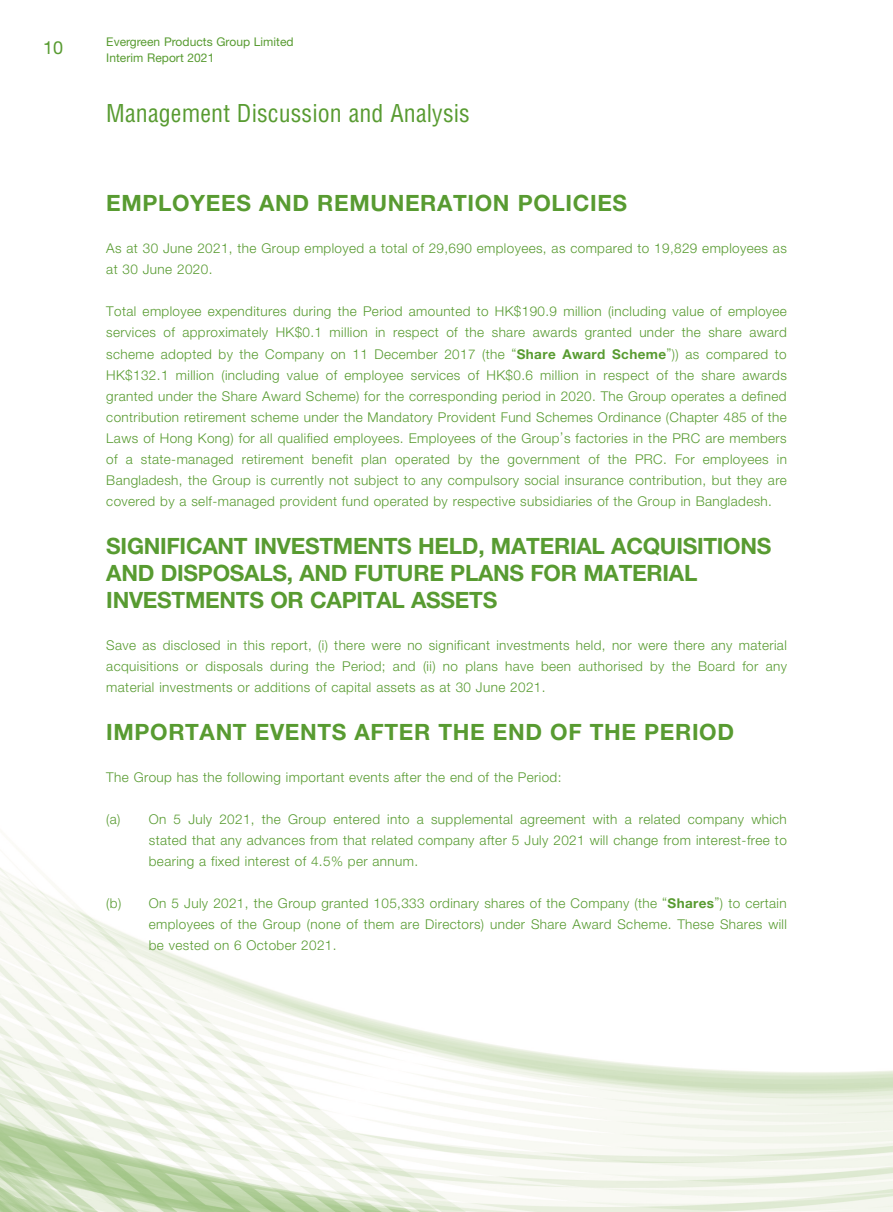
<style>
.page{position:relative;width:893px;height:1212px;background:#fff}
.page>*{position:absolute;margin:0;border:0;box-sizing:border-box;transform-origin:0 0}
.t1{font:condensed 24px "Helvetica LT Std";letter-spacing:.005em;color:#589b31}
.t2{font:700 22.5px/27px "Helvetica Neue LT Std";letter-spacing:-.01em;color:#589b31}
.t3{font:700 22.5px "Helvetica Neue LT Std";letter-spacing:.03em;color:#589b31}
.t4{font:18px "Helvetica Neue LT Std";color:#589b31}
.t5{font:300 13.5px/21px "Helvetica Neue LT Std";letter-spacing:.03em;color:#589b31;text-align:justify}
.t6{font:12px/16.5px "Helvetica Neue LT Std";letter-spacing:.005em;color:#589b31}
.s1{font-weight:700}
</style>
<div class="page">
<img style="left:0;top:868px;width:893px;height:344px">
<h3 class="t4" style="left:43px;top:37px;width:22px">10</h3>
<p class="t6" style="left:106px;top:33px;width:189px">Evergreen Products Group Limited<br>Interim Report 2021</p>
<h1 class="t1" style="left:106px;top:98px;width:365px">Management Discussion and Analysis</h1>
<h2 class="t3" style="left:106px;top:189px;width:522px">EMPLOYEES AND REMUNERATION POLICIES</h2>
<p class="t5" style="left:106px;top:238px;width:682px">As at 30 June 2021, the Group employed a total of 29,690 employees, as compared to 19,829 employees as at 30 June 2020.</p>
<p class="t5" style="left:106px;top:301px;width:682px">Total employee expenditures during the Period amounted to HK$190.9 million (including value of employee services of approximately HK$0.1 million in respect of the share awards granted under the share award scheme adopted by the Company on 11 December 2017 (the “<span class="s1">Share Award Scheme</span>”)) as compared to HK$132.1 million (including value of employee services of HK$0.6 million in respect of the share awards granted under the Share Award Scheme) for the corresponding period in 2020. The Group operates a defined contribution retirement scheme under the Mandatory Provident Fund Schemes Ordinance (Chapter 485 of the Laws of Hong Kong) for all qualified employees. Employees of the Group’s factories in the PRC are members of a state-managed retirement benefit plan operated by the government of the PRC. For employees in Bangladesh, the Group is currently not subject to any compulsory social insurance contribution, but they are covered by a self-managed provident fund operated by respective subsidiaries of the Group in Bangladesh.</p>
<h2 class="t2" style="left:106px;top:531px;width:667px">SIGNIFICANT INVESTMENTS HELD, MATERIAL ACQUISITIONS<br>AND DISPOSALS, AND FUTURE PLANS FOR MATERIAL<br>INVESTMENTS OR CAPITAL ASSETS</h2>
<p class="t5" style="left:106px;top:634px;width:682px">Save as disclosed in this report, (i) there were no significant investments held, nor were there any material acquisitions or disposals during the Period; and (ii) no plans have been authorised by the Board for any material investments or additions of capital assets as at 30 June 2021.</p>
<h2 class="t3" style="left:106px;top:717px;width:629px">IMPORTANT EVENTS AFTER THE END OF THE PERIOD</h2>
<p class="t5" style="left:106px;top:766px;width:457px">The Group has the following important events after the end of the Period:</p>
<p class="t5" style="left:149px;top:808px;width:640px;text-indent:-43px">(a) On 5 July 2021, the Group entered into a supplemental agreement with a related company which stated that any advances from that related company after 5 July 2021 will change from interest-free to bearing a fixed interest of 4.5% per annum.</p>
<p class="t5" style="left:149px;top:892px;width:640px;text-indent:-43px">(b) On 5 July 2021, the Group granted 105,333 ordinary shares of the Company (the “<span class="s1">Shares</span>”) to certain employees of the Group (none of them are Directors) under Share Award Scheme. These Shares will be vested on 6 October 2021.</p>
</div>
